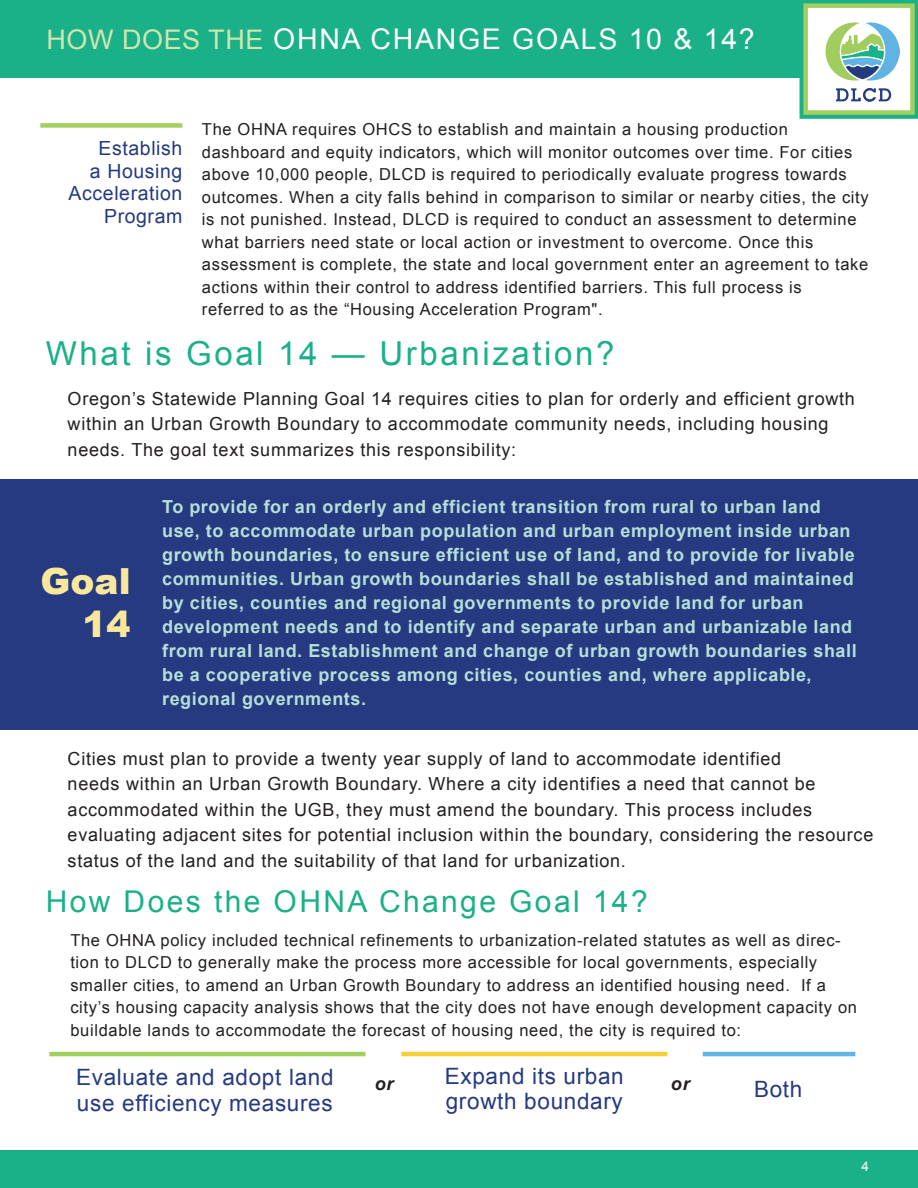
<style>
.page{position:relative;width:918px;height:1188px;background:#fff}
.page>*{position:absolute;margin:0;border:0;box-sizing:border-box;transform-origin:0 0}
.t1{font:900 36px/43.2px "Arial";color:#f9e79c;text-align:right}
.t2{font:33px "Arial";letter-spacing:.08em;color:#1ab088}
.t3{font:30px "Arial";letter-spacing:.08em;color:#1ab088}
.t4{font:28.5px "Arial";letter-spacing:.06em;color:#fff}
.t5{font:22.5px/25.5px "Arial";letter-spacing:.03em;color:#253a80}
.t6{font:19.5px/22.5px "Arial";letter-spacing:.03em;color:#253a80;text-align:right}
.t7{font:18px/25.5px "Arial";letter-spacing:.04em;color:#231f20}
.t8{font:700 18px/24px "Arial";letter-spacing:.03em;color:#b5dfd7}
.t9{font:italic 700 18px "Arial";color:#231f20}
.t10{font:16.5px/22.5px "Arial";letter-spacing:.04em;color:#231f20}
.t11{font:13.5px "Arial";color:#fff}
.s1{font-size:27px;color:#d2e5b0}
</style>
<div class="page">
<div style="left:0;top:0;width:800px;height:78px;background:#1ab088"></div>
<svg style="left:800px;top:0;width:118px;height:119px"></svg>
<div style="left:0;top:1150px;width:918px;height:38px;background:#1ab088"></div>
<div style="left:806px;top:6px;width:107px;height:107px;background:#fff"></div>
<div style="left:803px;top:3px;width:112px;height:112px;border:4px solid #a2cf5f"></div>
<img style="left:826px;top:22px;width:73px;height:79px">
<div style="left:40px;top:123px;width:142px;height:5px;background:#a2cf5f"></div>
<div style="left:0;top:479px;width:918px;height:251px;background:#253a80"></div>
<hr style="left:49px;top:1052px;width:316px;height:4px;background:#a2cf5f">
<hr style="left:401px;top:1052px;width:266px;height:4px;background:#f7cf3b">
<hr style="left:703px;top:1052px;width:152px;height:4px;background:#61b3e4">
<h3 class="t4" style="left:46px;top:21px;width:710px"><span class="s1">HOW DOES THE</span> OHNA CHANGE GOALS 10 &amp; 14?</h3>
<p class="t6" style="left:69px;top:137px;width:115px">Establish<br>a Housing<br>Acceleration<br>Program</p>
<p class="t10" style="left:202px;top:118px;width:668px">The OHNA requires OHCS to establish and maintain a housing production dashboard and equity indicators, which will monitor outcomes over time. For cities above 10,000 people, DLCD is required to periodically evaluate progress towards outcomes. When a city falls behind in comparison to similar or nearby cities, the city is not punished. Instead, DLCD is required to conduct an assessment to determine what barriers need state or local action or investment to overcome. Once this assessment is complete, the state and local government enter an agreement to take actions within their control to address identified barriers. This full process is<br>referred to as the “Housing Acceleration Program".</p>
<h2 class="t2" style="left:46px;top:332px;width:570px">What is Goal 14 — Urbanization?</h2>
<p class="t7" style="left:68px;top:386px;width:789px">Oregon’s Statewide Planning Goal 14 requires cities to plan for orderly and efficient growth within an Urban Growth Boundary to accommodate community needs, including housing needs. The goal text summarizes this responsibility:</p>
<h1 class="t1" style="left:41px;top:559px;width:91px">Goal<br>14</h1>
<p class="t8" style="left:162px;top:496px;width:696px">To provide for an orderly and efficient transition from rural to urban land use, to accommodate urban population and urban employment inside urban growth boundaries, to ensure efficient use of land, and to provide for livable communities. Urban growth boundaries shall be established and maintained by cities, counties and regional governments to provide land for urban development needs and to identify and separate urban and urbanizable land from rural land. Establishment and change of urban growth boundaries shall be a cooperative process among cities, counties and, where applicable, regional governments.</p>
<p class="t7" style="left:68px;top:746px;width:807px">Cities must plan to provide a twenty year supply of land to accommodate identified<br>needs within an Urban Growth Boundary. Where a city identifies a need that cannot be accommodated within the UGB, they must amend the boundary. This process includes evaluating adjacent sites for potential inclusion within the boundary, considering the resource status of the land and the suitability of that land for urbanization.</p>
<h3 class="t3" style="left:46px;top:882px;width:604px">How Does the OHNA Change Goal 14?</h3>
<p class="t10" style="left:70px;top:929px;width:788px">The OHNA policy included technical refinements to urbanization-related statutes as well as direc&shy;tion to DLCD to generally make the process more accessible for local governments, especially smaller cities, to amend an Urban Growth Boundary to address an identified housing need. If a city’s housing capacity analysis shows that the city does not have enough development capacity on buildable lands to accommodate the forecast of housing need, the city is required to:</p>
<h3 class="t5" style="left:76px;top:1065px;width:259px">Evaluate and adopt land use efficiency measures</h3>
<h3 class="t5" style="left:445px;top:1064px;width:180px">Expand its urban growth boundary</h3>
<p class="t9" style="left:375px;top:1072px;width:20px">or</p>
<p class="t9" style="left:671px;top:1072px;width:20px">or</p>
<h3 class="t5" style="left:754px;top:1076px;width:50px">Both</h3>
<p class="t11" style="left:862px;top:1157px;width:9px">4</p>
</div>
